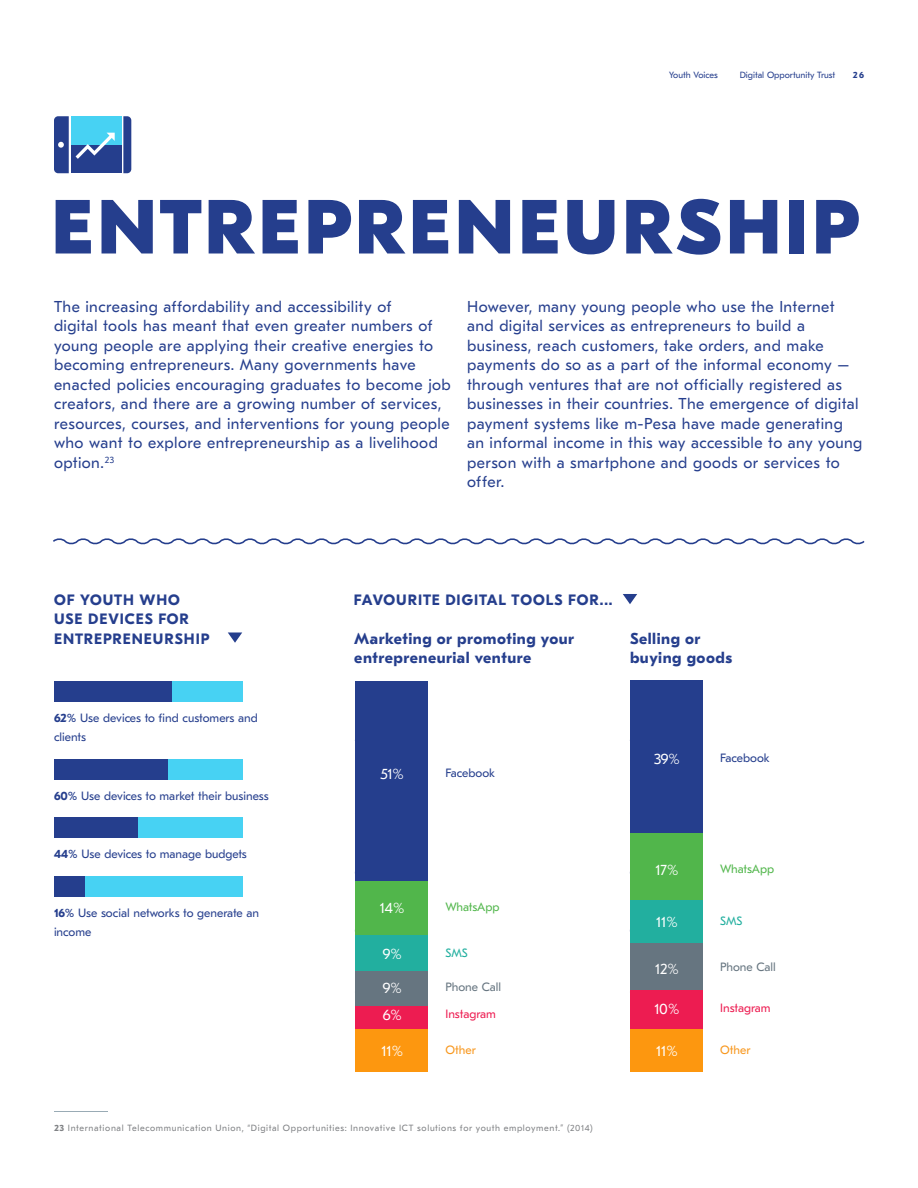
<style>
.page{position:relative;width:918px;height:1188px;background:#fff}
.page>*{position:absolute;margin:0;border:0;box-sizing:border-box;transform-origin:0 0}
.t1{font:800 76.5px "GT Eesti Pro Display";letter-spacing:.05em;color:#253e8d}
.t2{font:15.75px/19.5px "GT Eesti Pro Text";letter-spacing:.025em;color:#253e8d}
.t3{font:700 15.75px/19.5px "GT Eesti Pro Text";letter-spacing:.03em;color:#253e8d}
.t4{font:700 15px/19.5px "GT Eesti Pro Display";letter-spacing:.065em;color:#253e8d}
.t5{font:15px "GT Eesti Pro Text";letter-spacing:-.005em;color:#fff}
.t6{font:12px/19.5px "GT Eesti Pro Text";color:#253e8d}
.t7{font:12px "GT Eesti Pro Text";color:#667580}
.t8{font:12px "GT Eesti Pro Text";color:#ed1c51}
.t9{font:12px "GT Eesti Pro Text";color:#51b64b}
.t10{font:12px "GT Eesti Pro Text";color:#f8971d}
.t11{font:12px "GT Eesti Pro Text";color:#22af9f}
.t12{font:9px "GT Eesti Pro Text";letter-spacing:.07em;color:#808285}
.t13{font:9px "GT Eesti Pro Text";color:#253e8d}
.t14{font:700 9px "GT Eesti Pro Text";color:#253e8d}
.s1{font-weight:700}
</style>
<div class="page">
<hr style="left:54px;top:1111px;width:54px;height:1px;background:#99abb5">
<svg style="left:123px;top:116px;width:8px;height:57px"></svg>
<div style="left:71px;top:145px;width:50px;height:28px;background:#253e8d"></div>
<div style="left:71px;top:116px;width:50px;height:29px;background:#47d2f3"></div>
<svg style="left:54px;top:116px;width:15px;height:57px"></svg>
<svg style="left:76px;top:133px;width:39px;height:26px"></svg>
<svg style="left:53px;top:538px;width:812px;height:7px"></svg>
<svg style="left:228px;top:632px;width:14px;height:11px"></svg>
<svg style="left:623px;top:594px;width:14px;height:10px"></svg>
<div style="left:171px;top:681px;width:72px;height:20px;background:#47d2f3"></div>
<div style="left:167px;top:760px;width:76px;height:20px;background:#47d2f3"></div>
<div style="left:137px;top:818px;width:106px;height:20px;background:#47d2f3"></div>
<div style="left:84px;top:877px;width:159px;height:20px;background:#47d2f3"></div>
<div style="left:54px;top:681px;width:117px;height:20px;background:#253e8d"></div>
<div style="left:54px;top:760px;width:113px;height:20px;background:#253e8d"></div>
<div style="left:54px;top:818px;width:83px;height:20px;background:#253e8d"></div>
<div style="left:54px;top:877px;width:30px;height:20px;background:#253e8d"></div>
<div style="left:356px;top:1029px;width:72px;height:43px;background:#fd970f"></div>
<div style="left:356px;top:1005px;width:72px;height:24px;background:#ed1c51"></div>
<div style="left:356px;top:970px;width:72px;height:35px;background:#667580"></div>
<div style="left:356px;top:935px;width:72px;height:35px;background:#22af9f"></div>
<div style="left:356px;top:880px;width:72px;height:55px;background:#51b64b"></div>
<div style="left:356px;top:681px;width:72px;height:199px;background:#253e8d"></div>
<div style="left:630px;top:1029px;width:72px;height:43px;background:#fd970f"></div>
<div style="left:630px;top:989px;width:72px;height:40px;background:#ed1c51"></div>
<div style="left:630px;top:942px;width:72px;height:47px;background:#667580"></div>
<div style="left:630px;top:899px;width:72px;height:43px;background:#22af9f"></div>
<div style="left:630px;top:833px;width:72px;height:66px;background:#51b64b"></div>
<div style="left:630px;top:680px;width:72px;height:153px;background:#253e8d"></div>
<p class="t13" style="left:669px;top:70px;width:50px">Youth Voices</p>
<p class="t13" style="left:740px;top:70px;width:97px">Digital Opportunity Trust</p>
<p class="t14" style="left:853px;top:70px;width:13px">26</p>
<h1 class="t1" style="left:51px;top:185px;width:809px">ENTREPRENEURSHIP</h1>
<p class="t2" style="left:54px;top:297px;width:398px">The increasing affordability and accessibility of<br>digital tools has meant that even greater numbers of young people are applying their creative energies to becoming entrepreneurs. Many governments have enacted policies encouraging graduates to become job creators, and there are a growing number of services, resources, courses, and interventions for young people who want to explore entrepreneurship as a livelihood option.<sup>23</sup></p>
<p class="t2" style="left:467px;top:297px;width:397px">However, many young people who use the Internet and digital services as entrepreneurs to build a business, reach customers, take orders, and make payments do so as a part of the informal economy – through ventures that are not officially registered as businesses in their countries. The emergence of digital payment systems like m-Pesa have made generating an informal income in this way accessible to any young person with a smartphone and goods or services to offer.</p>
<p class="t4" style="left:54px;top:590px;width:157px">OF YOUTH WHO<br>USE DEVICES FOR<br>ENTREPRENEURSHIP</p>
<p class="t6" style="left:54px;top:708px;width:205px"><span class="s1">62%</span> Use devices to find customers and clients</p>
<p class="t6" style="left:54px;top:786px;width:216px"><span class="s1">60%</span> Use devices to market their business</p>
<p class="t6" style="left:54px;top:844px;width:194px"><span class="s1">44%</span> Use devices to manage budgets</p>
<p class="t6" style="left:54px;top:903px;width:207px"><span class="s1">16%</span> Use social networks to generate an income</p>
<p class="t4" style="left:354px;top:590px;width:260px">FAVOURITE DIGITAL TOOLS FOR...</p>
<p class="t3" style="left:354px;top:629px;width:221px">Marketing or promoting your entrepreneurial venture</p>
<p class="t3" style="left:630px;top:629px;width:104px">Selling or buying goods</p>
<p class="t5" style="left:654px;top:751px;width:27px">39%</p>
<p class="t6" style="left:720px;top:748px;width:51px">Facebook</p>
<p class="t5" style="left:381px;top:766px;width:25px">51%</p>
<p class="t6" style="left:445px;top:763px;width:51px">Facebook</p>
<p class="t5" style="left:656px;top:862px;width:24px">17%</p>
<p class="t9" style="left:720px;top:862px;width:56px">WhatsApp</p>
<p class="t5" style="left:380px;top:900px;width:26px">14%</p>
<p class="t9" style="left:445px;top:900px;width:56px">WhatsApp</p>
<p class="t5" style="left:656px;top:914px;width:23px">11%</p>
<p class="t11" style="left:720px;top:914px;width:24px">SMS</p>
<p class="t5" style="left:383px;top:945px;width:21px">9%</p>
<p class="t11" style="left:445px;top:946px;width:24px">SMS</p>
<p class="t5" style="left:655px;top:960px;width:25px">12%</p>
<p class="t7" style="left:720px;top:961px;width:57px">Phone Call</p>
<p class="t5" style="left:383px;top:980px;width:21px">9%</p>
<p class="t7" style="left:445px;top:980px;width:57px">Phone Call</p>
<p class="t5" style="left:383px;top:1007px;width:20px">6%</p>
<p class="t8" style="left:445px;top:1007px;width:52px">Instagram</p>
<p class="t5" style="left:655px;top:1001px;width:26px">10%</p>
<p class="t8" style="left:720px;top:1001px;width:52px">Instagram</p>
<p class="t10" style="left:445px;top:1043px;width:32px">Other</p>
<p class="t10" style="left:720px;top:1043px;width:32px">Other</p>
<p class="t5" style="left:382px;top:1042px;width:23px">11%</p>
<p class="t5" style="left:656px;top:1042px;width:23px">11%</p>
<p class="t12" style="left:54px;top:1123px;width:540px"><span class="s1">23</span> International Telecommunication Union, “Digital Opportunities: Innovative ICT solutions for youth employment.” (2014)</p>
</div>
